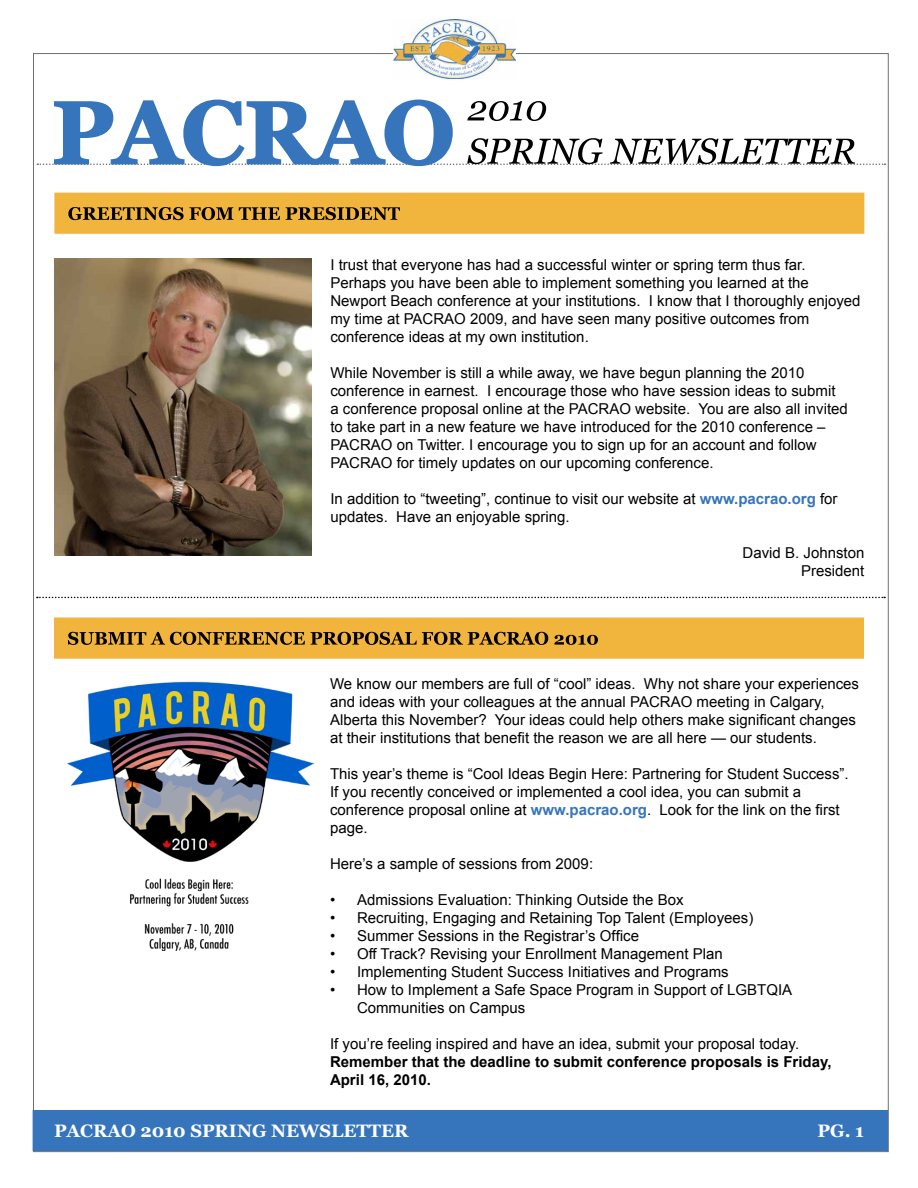
<style>
.page{position:relative;width:918px;height:1188px;background:#fff}
.page>*{position:absolute;margin:0;border:0;box-sizing:border-box;transform-origin:0 0}
.t1{font:700 18px "Georgia";color:#fff}
.t2{font:15px/18px "Arial";color:#000}
.t3{font:700 15px/18px "Arial";color:#000}
.s1{font-weight:700;color:#3675bc}
</style>
<div class="page">
<div style="left:54px;top:193px;width:810px;height:41px;background:#f1b53d;border:2px solid #f1b53d"></div>
<svg style="left:68px;top:207px;width:332px;height:13px"></svg>
<img style="left:393px;top:19px;width:123px;height:59px">
<svg style="left:37px;top:99px;width:849px;height:68px"></svg>
<div style="left:54px;top:618px;width:810px;height:41px;background:#f1b53d;border:2px solid #f1b53d"></div>
<svg style="left:68px;top:632px;width:530px;height:13px"></svg>
<div style="left:33px;top:1110px;width:855px;height:41px;background:#3675bc"></div>
<img style="left:54px;top:259px;width:258px;height:297px">
<img style="left:67px;top:681px;width:246px;height:270px">
<svg style="left:37px;top:597px;width:848px;height:1px"></svg>
<p class="t2" style="left:330px;top:255px;width:532px">I trust that everyone has had a successful winter or spring term thus far.<br>Perhaps you have been able to implement something you learned at the Newport Beach conference at your institutions. I know that I thoroughly enjoyed my time at PACRAO 2009, and have seen many positive outcomes from conference ideas at my own institution.</p>
<p class="t2" style="left:330px;top:363px;width:519px">While November is still a while away, we have begun planning the 2010 conference in earnest. I encourage those who have session ideas to submit<br>a conference proposal online at the PACRAO website. You are also all invited to take part in a new feature we have introduced for the 2010 conference – PACRAO on Twitter. I encourage you to sign up for an account and follow PACRAO for timely updates on our upcoming conference.</p>
<p class="t2" style="left:330px;top:489px;width:509px">In addition to “tweeting”, continue to visit our website at <span class="s1">www.pacrao.org</span> for updates. Have an enjoyable spring.</p>
<p class="t2" style="left:743px;top:543px;width:123px;text-align:right">David B. Johnston<br>President</p>
<p class="t2" style="left:330px;top:675px;width:531px">We know our members are full of “cool” ideas. Why not share your experiences and ideas with your colleagues at the annual PACRAO meeting in Calgary, Alberta this November? Your ideas could help others make significant changes at their institutions that benefit the reason we are all here — our students.</p>
<p class="t2" style="left:330px;top:765px;width:520px">This year’s theme is “Cool Ideas Begin Here: Partnering for Student Success”.<br>If you recently conceived or implemented a cool idea, you can submit a conference proposal online at <span class="s1">www.pacrao.org</span>. Look for the link on the first page.</p>
<p class="t2" style="left:330px;top:855px;width:265px">Here’s a sample of sessions from 2009:</p>
<p class="t2" style="left:330px;top:891px;width:355px">• Admissions Evaluation: Thinking Outside the Box</p>
<p class="t2" style="left:330px;top:909px;width:425px">• Recruiting, Engaging and Retaining Top Talent (Employees)</p>
<p class="t2" style="left:330px;top:927px;width:311px">• Summer Sessions in the Registrar’s Office</p>
<p class="t2" style="left:330px;top:945px;width:394px">• Off Track? Revising your Enrollment Management Plan</p>
<p class="t2" style="left:330px;top:963px;width:400px">• Implementing Student Success Initiatives and Programs</p>
<p class="t2" style="left:357px;top:981px;width:437px;text-indent:-27px">• How to Implement a Safe Space Program in Support of LGBTQIA<br>Communities on Campus</p>
<p class="t2" style="left:330px;top:1035px;width:471px">If you’re feeling inspired and have an idea, submit your proposal today.</p>
<p class="t3" style="left:330px;top:1053px;width:503px">Remember that the deadline to submit conference proposals is Friday,<br>April 16, 2010.</p>
<p class="t1" style="left:54px;top:1119px;width:356px">PACRAO 2010 SPRING NEWSLETTER</p>
<p class="t1" style="left:818px;top:1119px;width:48px">PG. 1</p>
</div>
